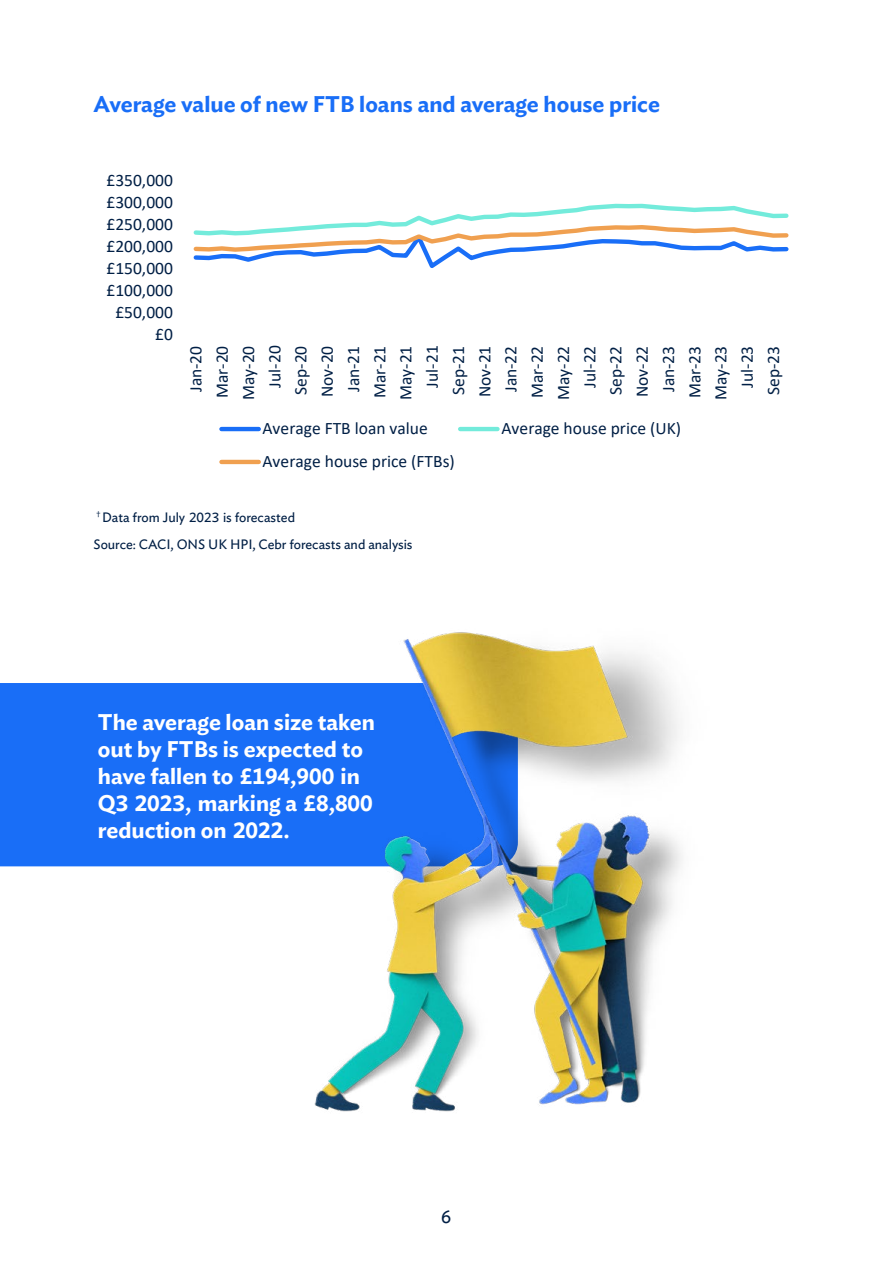
<style>
.page{position:relative;width:893px;height:1263px;background:#fff}
.page>*{position:absolute;margin:0;border:0;box-sizing:border-box;transform-origin:0 0}
.t1{font:600 22.5px/27px "Ideal Sans";color:#fff}
.t2{font:600 22.5px "Ideal Sans";color:#196ef7}
.t3{font:18px "Ideal Sans";color:#001f45}
.t4{font:17.55px/26.2px "Calibri";color:#001f45;text-align:right}
.t5{font:13.5px/27px "Ideal Sans";color:#001f45}
</style>
<div class="page">
<div style="left:0;top:683px;width:55px;height:183px;background:#196ef7"></div>
<img style="left:55px;top:632px;width:627px;height:480px">
<svg style="left:193px;top:203px;width:596px;height:65px"></svg>
<hr style="left:221px;top:427px;width:38px;height:4px;background:#196ef7">
<hr style="left:460px;top:427px;width:37px;height:4px;background:#73ebdb">
<hr style="left:221px;top:460px;width:38px;height:4px;background:#f0a050">
<p class="t2" style="left:94px;top:86px;width:568px">Average value of new FTB loans and average house price</p>
<p class="t4" style="left:106px;top:166px;width:68px">£350,000</p>
<p class="t4" style="left:106px;top:188px;width:68px">£300,000</p>
<p class="t4" style="left:106px;top:210px;width:68px">£250,000</p>
<p class="t4" style="left:106px;top:232px;width:68px">£200,000</p>
<p class="t4" style="left:106px;top:254px;width:68px">£150,000</p>
<p class="t4" style="left:106px;top:276px;width:68px">£100,000</p>
<p class="t4" style="left:115px;top:298px;width:59px">£50,000</p>
<p class="t4" style="left:155px;top:320px;width:19px">£0</p>
<p class="t4" style="left:182px;top:400px;width:56px;rotate:-90deg">Jan-20<br>Mar-20<br>May-20<br>Jul-20<br>Sep-20<br>Nov-20<br>Jan-21<br>Mar-21<br>May-21<br>Jul-21<br>Sep-21<br>Nov-21<br>Jan-22<br>Mar-22<br>May-22<br>Jul-22<br>Sep-22<br>Nov-22<br>Jan-23<br>Mar-23<br>May-23<br>Jul-23<br>Sep-23</p>
<p class="t4" style="left:263px;top:415px;width:167px">Average FTB loan value</p>
<p class="t4" style="left:501px;top:415px;width:181px">Average house price (UK)</p>
<p class="t4" style="left:263px;top:447px;width:194px">Average house price (FTBs)</p>
<p class="t5" style="left:94px;top:503px;width:321px"><sup>†</sup> Data from July 2023 is forecasted<br>Source: CACI, ONS UK HPI, Cebr forecasts and analysis</p>
<p class="t1" style="left:98px;top:706px;width:279px">The average loan size taken out by FTBs is expected to have fallen to £194,900 in<br>Q3 2023, marking a £8,800 reduction on 2022.</p>
<p class="t3" style="left:441px;top:1203px;width:12px">6</p>
</div>
